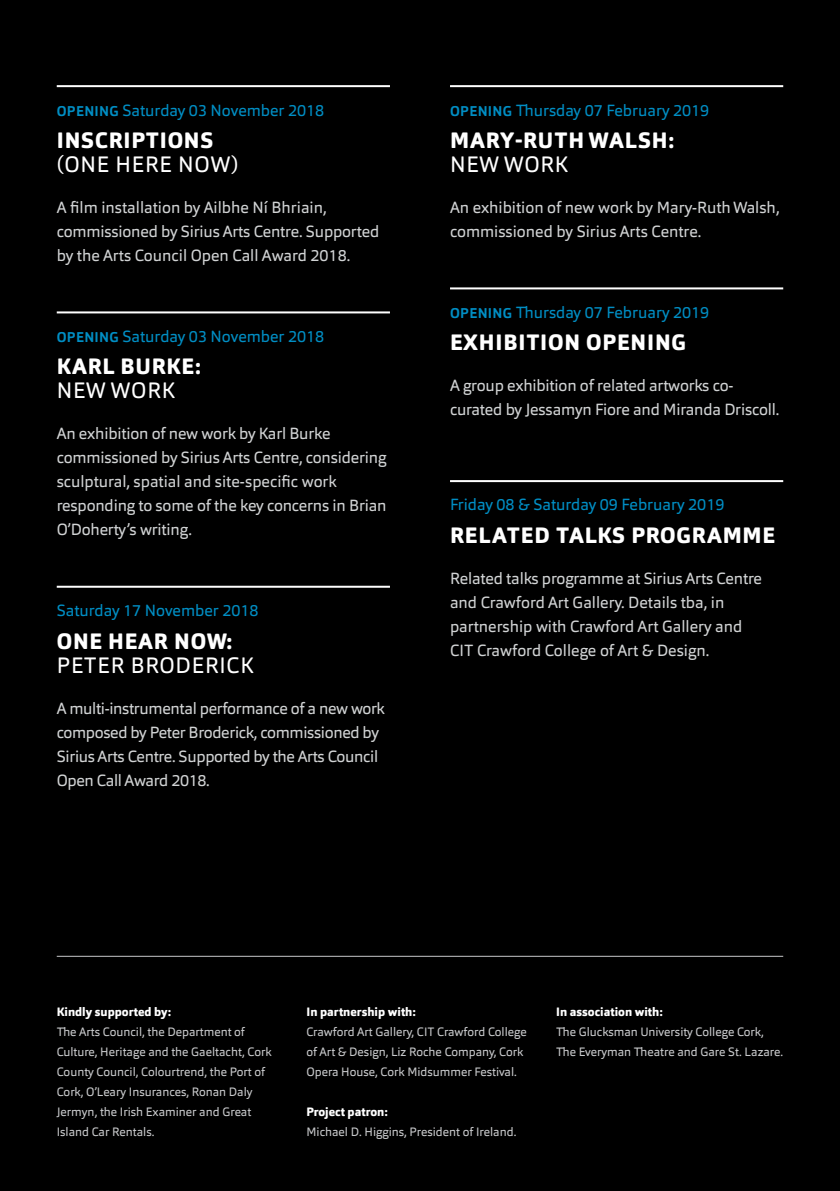
<style>
.page{position:relative;width:840px;height:1191px;background:#fff}
.page>*{position:absolute;margin:0;border:0;box-sizing:border-box;transform-origin:0 0}
.t1{font:800 22px "Orgon";letter-spacing:.035em;color:#fff}
.t2{font:22px "Orgon";letter-spacing:.035em;color:#fff}
.t3{font:16px/24px "Orgon";letter-spacing:-.01em;color:#d1d3d4}
.t4{font:16px "Orgon";color:#008ec4}
.t5{font:12px/20px "Orgon";color:#c7c8ca}
.t6{font:800 12px "Orgon";color:#fff}
.s1{font-weight:700;font-size:14px}
</style>
<div class="page">
<div style="left:0;top:0;width:839px;height:1191px;background:#000"></div>
<hr style="left:57px;top:85px;width:333px;height:2px;background:#fff">
<hr style="left:57px;top:311px;width:333px;height:2px;background:#fff">
<hr style="left:57px;top:586px;width:333px;height:2px;background:#fff">
<hr style="left:450px;top:85px;width:332px;height:2px;background:#fff">
<hr style="left:450px;top:287px;width:332px;height:2px;background:#fff">
<hr style="left:450px;top:480px;width:332px;height:2px;background:#fff">
<hr style="left:57px;top:955px;width:725px;height:1px;background:#c7c8ca">
<p class="t4" style="left:57px;top:100px;width:269px"><span class="s1">OPENING</span> Saturday 03 November 2018</p>
<h1 class="t1" style="left:57px;top:126px;width:158px">INSCRIPTIONS</h1>
<h1 class="t2" style="left:57px;top:150px;width:183px">(ONE HERE NOW)</h1>
<p class="t3" style="left:57px;top:195px;width:324px">A film installation by Ailbhe Ní Bhriain, commissioned by Sirius Arts Centre. Supported by the Arts Council Open Call Award 2018.</p>
<p class="t4" style="left:57px;top:326px;width:269px"><span class="s1">OPENING</span> Saturday 03 November 2018</p>
<h1 class="t1" style="left:57px;top:352px;width:145px">KARL BURKE:</h1>
<h1 class="t2" style="left:57px;top:376px;width:119px">NEW WORK</h1>
<p class="t3" style="left:57px;top:421px;width:331px">An exhibition of new work by Karl Burke commissioned by Sirius Arts Centre, considering sculptural, spatial and site-specific work responding to some of the key concerns in Brian O’Doherty’s writing.</p>
<p class="t4" style="left:57px;top:600px;width:203px">Saturday 17 November 2018</p>
<h1 class="t1" style="left:57px;top:626px;width:177px">ONE HEAR NOW:</h1>
<h1 class="t2" style="left:57px;top:650px;width:198px">PETER BRODERICK</h1>
<p class="t3" style="left:57px;top:696px;width:329px">A multi-instrumental performance of a new work composed by Peter Broderick, commissioned by Sirius Arts Centre. Supported by the Arts Council Open Call Award 2018.</p>
<p class="t4" style="left:450px;top:100px;width:260px"><span class="s1">OPENING</span> Thursday 07 February 2019</p>
<h1 class="t1" style="left:450px;top:126px;width:226px">MARY-RUTH WALSH:</h1>
<h1 class="t2" style="left:450px;top:150px;width:119px">NEW WORK</h1>
<p class="t3" style="left:450px;top:195px;width:331px">An exhibition of new work by Mary-Ruth Walsh, commissioned by Sirius Arts Centre.</p>
<p class="t4" style="left:450px;top:302px;width:260px"><span class="s1">OPENING</span> Thursday 07 February 2019</p>
<h1 class="t1" style="left:450px;top:328px;width:237px">EXHIBITION OPENING</h1>
<p class="t3" style="left:450px;top:373px;width:331px">A group exhibition of related artworks co&shy;curated by Jessamyn Fiore and Miranda Driscoll.</p>
<p class="t4" style="left:450px;top:494px;width:276px">Friday 08 &amp; Saturday 09 February 2019</p>
<h1 class="t1" style="left:450px;top:521px;width:326px">RELATED TALKS PROGRAMME</h1>
<p class="t3" style="left:450px;top:566px;width:313px">Related talks programme at Sirius Arts Centre and Crawford Art Gallery. Details tba, in partnership with Crawford Art Gallery and CIT Crawford College of Art &amp; Design.</p>
<p class="t6" style="left:57px;top:1003px;width:116px">Kindly supported by:</p>
<p class="t5" style="left:57px;top:1021px;width:216px">The Arts Council, the Department of Culture, Heritage and the Gaeltacht, Cork County Council, Colourtrend, the Port of Cork, O’Leary Insurances, Ronan Daly Jermyn, the Irish Examiner and Great Island Car Rentals.</p>
<p class="t6" style="left:306px;top:1003px;width:111px">In partnership with:</p>
<p class="t5" style="left:306px;top:1021px;width:222px">Crawford Art Gallery, CIT Crawford College of Art &amp; Design, Liz Roche Company, Cork<br>Opera House, Cork Midsummer Festival.</p>
<p class="t6" style="left:306px;top:1103px;width:83px">Project patron:</p>
<p class="t5" style="left:306px;top:1121px;width:211px">Michael D. Higgins, President of Ireland.</p>
<p class="t6" style="left:556px;top:1003px;width:108px">In association with:</p>
<p class="t5" style="left:556px;top:1021px;width:228px">The Glucksman University College Cork,<br>The Everyman Theatre and Gare St. Lazare.</p>
</div>
